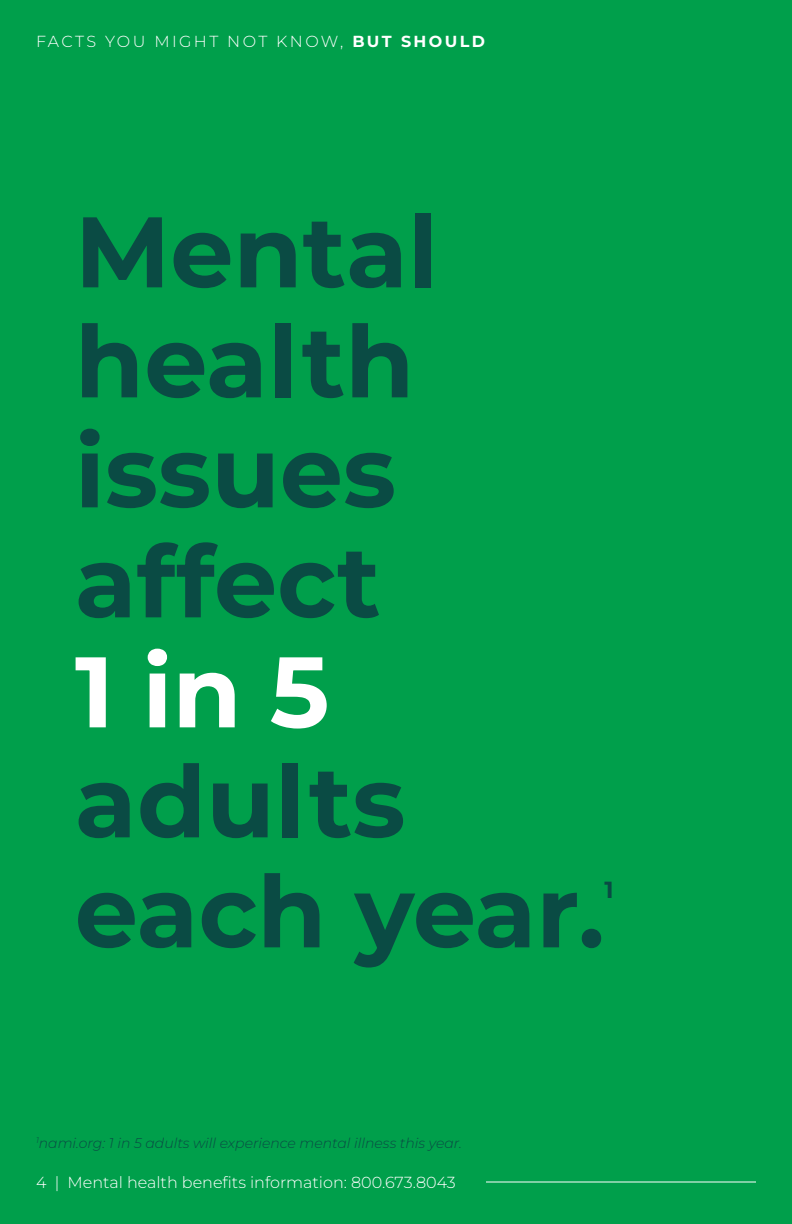
<style>
.page{position:relative;width:792px;height:1224px;background:#009f4b}
.page>*{position:absolute;margin:0;border:0;box-sizing:border-box;transform-origin:0 0}
.Headline___Roboto_Light___40pt___356{font:700 100px/110px "Montserrat";color:#0a4b44}
.Headline___Roboto_Light___40pt___356-2{font:700 100px "Montserrat";color:#fff}
.Headline___Roboto_Light___40pt___356-3{font:700 23.4px "Montserrat";color:#0a4b44}
.Lead-In___Roboto_Light___17pt___356{font:300 16px "Montserrat";color:#fff}
.Lead-In___Roboto_Light___17pt___356-2{font:300 16px "Montserrat";letter-spacing:.15em;color:#fff}
.Lead-In___Roboto_Light___17pt___356-3{font:italic 300 14px "Montserrat";color:#0a4b44}
.s1{font-weight:700}
</style>
<div class="page">
<hr style="left:486px;top:1182px;width:270px;height:1px;background:#fff">
<p class="Lead-In___Roboto_Light___17pt___356-2" style="left:36px;top:31px;width:451px">FACTS YOU MIGHT NOT KNOW, <span class="s1">BUT SHOULD</span></p>
<p class="Headline___Roboto_Light___40pt___356" style="left:75px;top:194px;width:365px">Mental</p>
<p class="Headline___Roboto_Light___40pt___356" style="left:75px;top:304px;width:341px">health issues affect</p>
<p class="Headline___Roboto_Light___40pt___356-2" style="left:75px;top:625px;width:256px">1 in 5</p>
<p class="Headline___Roboto_Light___40pt___356" style="left:75px;top:744px;width:332px">adults</p>
<p class="Headline___Roboto_Light___40pt___356" style="left:75px;top:854px;width:531px">each year.</p>
<p class="Headline___Roboto_Light___40pt___356-3" style="left:605px;top:874px;width:11px">1</p>
<p class="Lead-In___Roboto_Light___17pt___356-3" style="left:36px;top:1134px;width:428px"><sup>1</sup>nami.org: 1 in 5 adults will experience mental illness this year.</p>
<p class="Lead-In___Roboto_Light___17pt___356" style="left:36px;top:1172px;width:421px">4 | Mental health benefits information: 800.673.8043</p>
</div>
